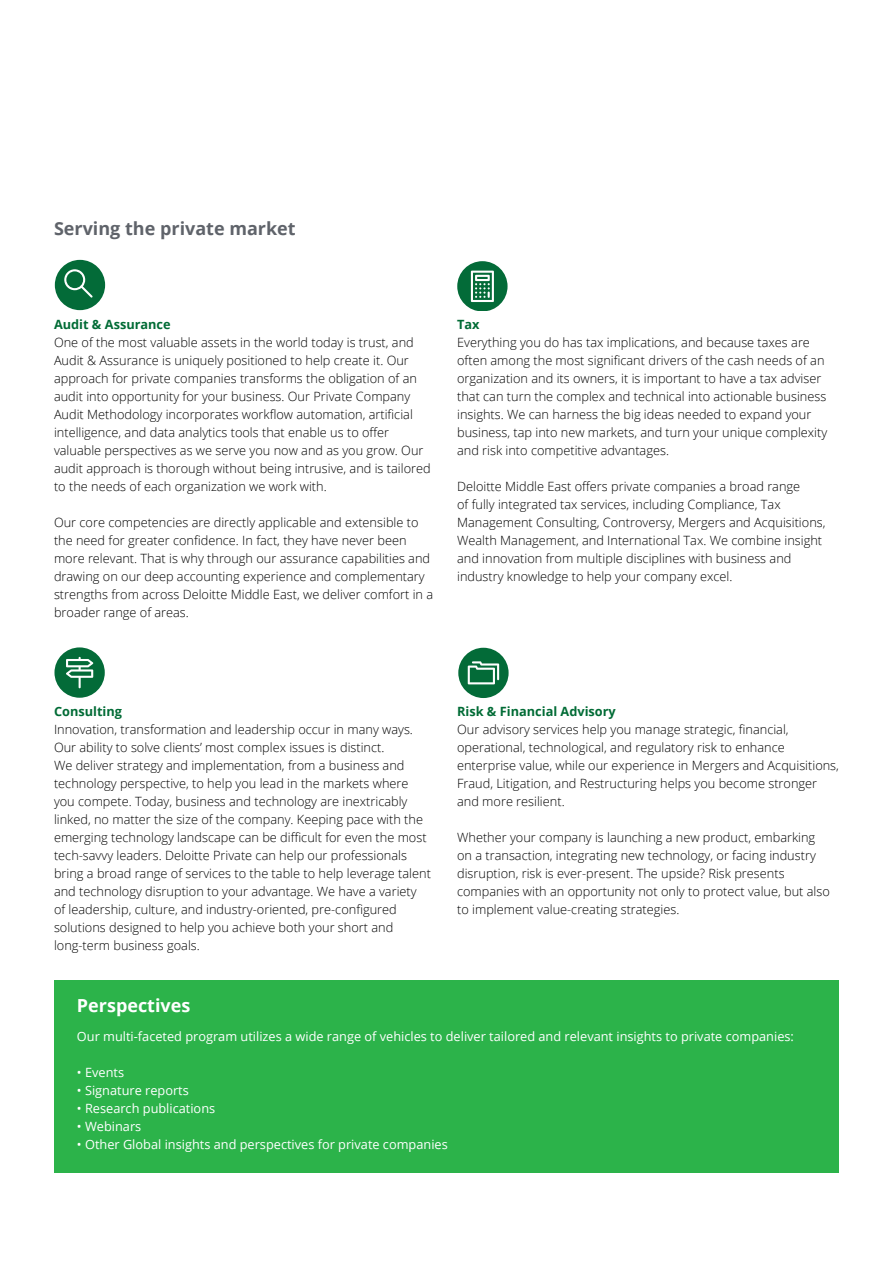
<style>
.page{position:relative;width:893px;height:1263px;background:#fff}
.page>*{position:absolute;margin:0;border:0;box-sizing:border-box;transform-origin:0 0}
.t1{font:700 18px "Open Sans";color:#5f636a}
.t2{font:700 18px "Open Sans";color:#fff}
.t3{font:300 12.75px/18px "Open Sans";color:#000}
.t4{font:12.75px "Open Sans";color:#fff}
.t5{font:700 12.75px "Open Sans";color:#006b35}
</style>
<div class="page">
<div style="left:54px;top:980px;width:785px;height:193px;background:#2cb34a"></div>
<svg style="left:55px;top:260px;width:50px;height:50px"></svg>
<div style="left:66px;top:271px;width:17px;height:17px;background:#036b38;border-radius:50%"></div>
<svg style="left:54px;top:647px;width:51px;height:51px"></svg>
<svg style="left:457px;top:261px;width:51px;height:49px"></svg>
<svg style="left:458px;top:648px;width:51px;height:50px"></svg>
<h1 class="t1" style="left:54px;top:216px;width:243px">Serving the private market</h1>
<p class="t5" style="left:54px;top:315px;width:118px">Audit &amp; Assurance</p>
<p class="t3" style="left:54px;top:333px;width:378px">One of the most valuable assets in the world today is trust, and Audit &amp; Assurance is uniquely positioned to help create it. Our approach for private companies transforms the obligation of an audit into opportunity for your business. Our Private Company Audit Methodology incorporates workflow automation, artificial intelligence, and data analytics tools that enable us to offer valuable perspectives as we serve you now and as you grow. Our audit approach is thorough without being intrusive, and is tailored to the needs of each organization we work with.</p>
<p class="t3" style="left:54px;top:513px;width:381px">Our core competencies are directly applicable and extensible to the need for greater confidence. In fact, they have never been more relevant. That is why through our assurance capabilities and drawing on our deep accounting experience and complementary strengths from across Deloitte Middle East, we deliver comfort in a broader range of areas.</p>
<p class="t5" style="left:457px;top:315px;width:24px">Tax</p>
<p class="t3" style="left:457px;top:333px;width:372px">Everything you do has tax implications, and because taxes are often among the most significant drivers of the cash needs of an organization and its owners, it is important to have a tax adviser that can turn the complex and technical into actionable business insights. We can harness the big ideas needed to expand your business, tap into new markets, and turn your unique complexity and risk into competitive advantages.</p>
<p class="t3" style="left:457px;top:477px;width:370px">Deloitte Middle East offers private companies a broad range<br>of fully integrated tax services, including Compliance, Tax Management Consulting, Controversy, Mergers and Acquisitions, Wealth Management, and International Tax. We combine insight and innovation from multiple disciplines with business and industry knowledge to help your company excel.</p>
<p class="t5" style="left:54px;top:702px;width:69px">Consulting</p>
<p class="t3" style="left:54px;top:720px;width:378px">Innovation, transformation and leadership occur in many ways.<br>Our ability to solve clients’ most complex issues is distinct.<br>We deliver strategy and implementation, from a business and technology perspective, to help you lead in the markets where you compete. Today, business and technology are inextricably linked, no matter the size of the company. Keeping pace with the emerging technology landscape can be difficult for even the most tech-savvy leaders. Deloitte Private can help our professionals bring a broad range of services to the table to help leverage talent and technology disruption to your advantage. We have a variety of leadership, culture, and industry-oriented, pre-configured solutions designed to help you achieve both your short and long-term business goals.</p>
<h1 class="t2" style="left:77px;top:993px;width:115px">Perspectives</h1>
<p class="t5" style="left:457px;top:702px;width:160px">Risk &amp; Financial Advisory</p>
<p class="t3" style="left:457px;top:720px;width:383px">Our advisory services help you manage strategic, financial, operational, technological, and regulatory risk to enhance enterprise value, while our experience in Mergers and Acquisitions, Fraud, Litigation, and Restructuring helps you become stronger and more resilient.</p>
<p class="t3" style="left:457px;top:828px;width:374px">Whether your company is launching a new product, embarking on a transaction, integrating new technology, or facing industry disruption, risk is ever-present. The upside? Risk presents companies with an opportunity not only to protect value, but also to implement value-creating strategies.</p>
<p class="t4" style="left:77px;top:1027px;width:718px">Our multi-faceted program utilizes a wide range of vehicles to deliver tailored and relevant insights to private companies:</p>
<p class="t4" style="left:77px;top:1063px;width:49px">• Events</p>
<p class="t4" style="left:77px;top:1081px;width:113px">• Signature reports</p>
<p class="t4" style="left:77px;top:1099px;width:140px">• Research publications</p>
<p class="t4" style="left:77px;top:1117px;width:66px">• Webinars</p>
<p class="t4" style="left:77px;top:1135px;width:372px">• Other Global insights and perspectives for private companies</p>
</div>
